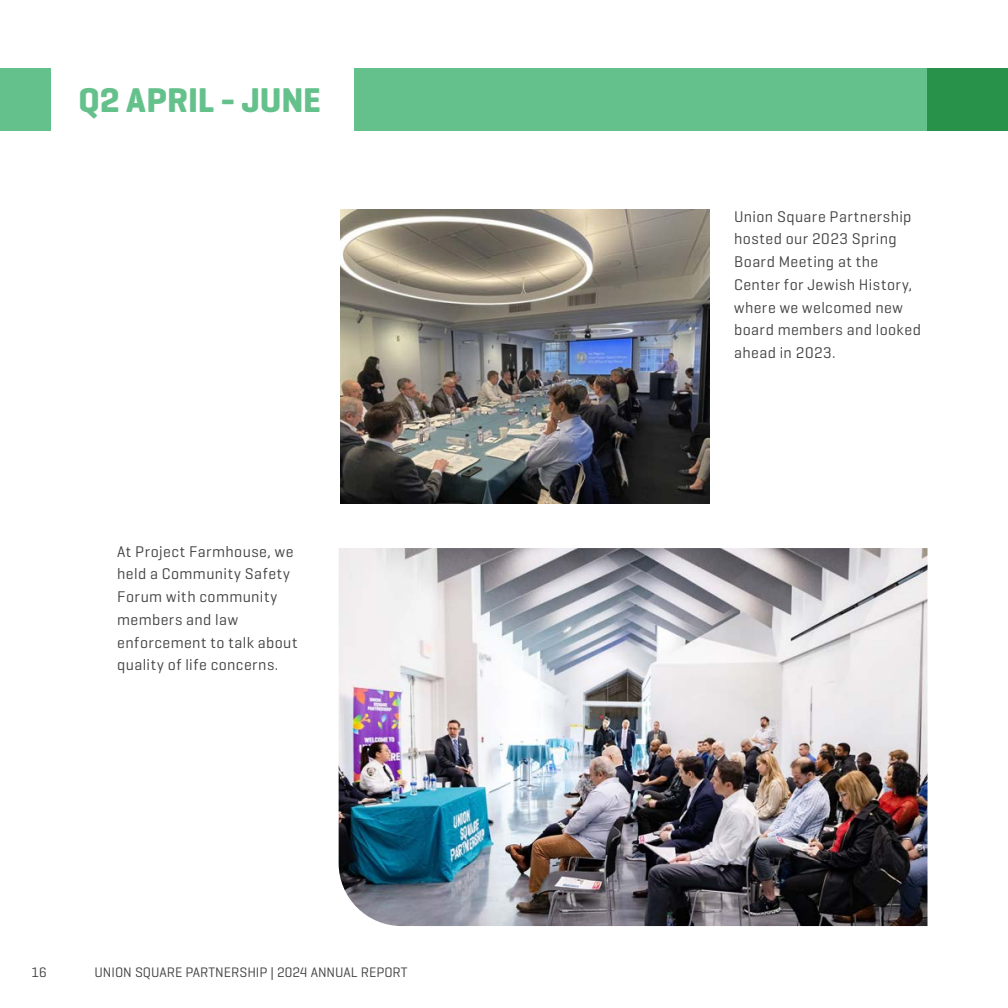
<style>
.page{position:relative;width:1008px;height:1008px;background:#fff}
.page>*{position:absolute;margin:0;border:0;box-sizing:border-box;transform-origin:0 0}
.t1{font:700 35px "Geogrotesque";letter-spacing:-.005em;color:#65c18b}
.photo{font:15.75px/22.8px "Geogrotesque";letter-spacing:.025em;color:#414042}
.t2{font:14px "Geogrotesque";color:#414042}
</style>
<div class="page">
<img style="left:341px;top:209px;width:369px;height:295px">
<img style="left:339px;top:548px;width:589px;height:378px">
<div style="left:0;top:68px;width:50px;height:63px;background:#65c18b"></div>
<div style="left:354px;top:68px;width:654px;height:63px;background:#65c18b"></div>
<div style="left:928px;top:68px;width:80px;height:63px;background:#28924b"></div>
<p class="t1" style="left:78px;top:78px;width:244px">Q2 APRIL - JUNE</p>
<p class="photo" style="left:117px;top:539px;width:182px">At Project Farmhouse, we held a Community Safety<br>Forum with community members and law enforcement to talk about quality of life concerns.</p>
<p class="t2" style="left:32px;top:963px;width:17px">16</p>
<p class="t2" style="left:94px;top:963px;width:315px">UNION SQUARE PARTNERSHIP | 2024 ANNUAL REPORT</p>
<p class="photo" style="left:734px;top:204px;width:188px">Union Square Partnership hosted our 2023 Spring<br>Board Meeting at the<br>Center for Jewish History, where we welcomed new board members and looked ahead in 2023.</p>
</div>
